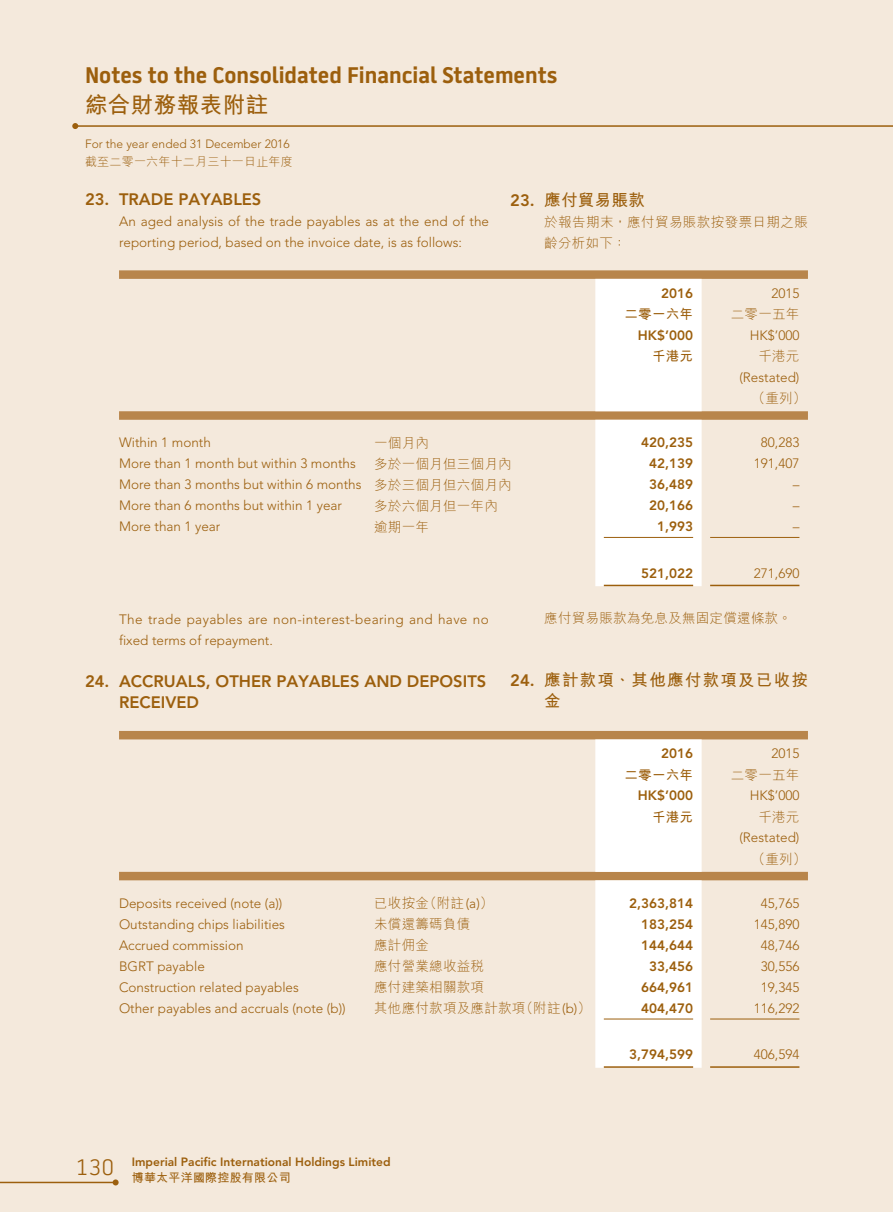
<style>
.page{position:relative;width:893px;height:1212px;background:#f4e9dc}
.page>*{position:absolute;margin:0;border:0;box-sizing:border-box;transform-origin:0 0}
.t1{font:700 22.5px "Battersea";color:#9c5f0d}
.t2{font:700 22.5px "M Hei HK";letter-spacing:.02em;color:#9c5f0d}
._01_H1_E{font:800 16.5px/21px "Avenir LT Std";color:#9c5f0d}
._001_H1_C{font:700 16.5px/21px "M Hei HK";letter-spacing:.075em;color:#9c5f0d}
._50_Table_txt{font:300 13.5px "Avenir LT Std";color:#9c5f0d}
._000_txt_C{font:300 13.5px/21px "M Hei HK";letter-spacing:.02em;color:#9c5f0d}
._50_Table_txt-2{font:800 13.5px "Avenir LT Std";color:#9c5f0d}
._00_txt_E{font:300 13.5px/21px "Avenir LT Std";letter-spacing:.005em;color:#9c5f0d}
._00_txt_E-2{font:300 13.5px/21px "Avenir LT Std";letter-spacing:.03em;color:#9c5f0d}
._000_txt_C-2{font:700 13.5px "M Hei HK";letter-spacing:.02em;color:#9c5f0d}
.t3{font:800 12px "Avenir LT Std";color:#9c5f0d}
.t4{font:300 12px "Avenir LT Std";color:#9c5f0d}
.t5{font:300 12px "M Hei HK";letter-spacing:.02em;color:#9c5f0d}
.t6{font:700 12px "M Hei HK";letter-spacing:.02em;color:#9c5f0d}
.s1{font-family:"Avenir LT Std";font-weight:800}
.s2{font-family:"Avenir LT Std"}
.s3{font-family:"Battersea";font-weight:300;font-size:22.5px}
</style>
<div class="page">
<hr style="left:75px;top:125px;width:818px;height:2px;background:#9c5f0d">
<svg style="left:72px;top:123px;width:6px;height:6px"></svg>
<hr style="left:0;top:1182px;width:116px;height:1px;background:#9c5f0d">
<svg style="left:113px;top:1179px;width:6px;height:6px"></svg>
<svg style="left:119px;top:270px;width:689px;height:150px"></svg>
<div style="left:595px;top:279px;width:107px;height:307px;background:#fff"></div>
<hr style="left:604px;top:537px;width:89px;height:1px;background:#9c5f0d">
<hr style="left:710px;top:537px;width:89px;height:1px;background:#9c5f0d">
<hr style="left:604px;top:585px;width:89px;height:1px;background:#9c5f0d">
<hr style="left:710px;top:585px;width:89px;height:1px;background:#9c5f0d">
<svg style="left:119px;top:731px;width:689px;height:149px"></svg>
<div style="left:595px;top:739px;width:107px;height:329px;background:#fff"></div>
<hr style="left:604px;top:1018px;width:89px;height:1px;background:#9c5f0d">
<hr style="left:710px;top:1018px;width:89px;height:1px;background:#9c5f0d">
<hr style="left:604px;top:1066px;width:89px;height:2px;background:#9c5f0d">
<hr style="left:710px;top:1066px;width:89px;height:2px;background:#9c5f0d">
<h1 class="t1" style="left:85px;top:61px;width:474px">Notes to the Consolidated Financial Statements</h1>
<h1 class="t2" style="left:85px;top:88px;width:185px">綜合財務報表附註</h1>
<p class="t4" style="left:85px;top:137px;width:206px">For the year ended 31 December 2016</p>
<p class="t5" style="left:85px;top:156px;width:209px">截至二零一六年十二月三十一日止年度</p>
<p class="_01_H1_E" style="left:85px;top:189px;width:178px">23. TRADE PAYABLES</p>
<p class="_00_txt_E" style="left:119px;top:211px;width:372px">An aged analysis of the trade payables as at the end of the reporting period, based on the invoice date, is as follows:</p>
<p class="_001_H1_C" style="left:510px;top:188px;width:136px"><span class="s1">23.</span> 應付貿易賬款</p>
<p class="_000_txt_C" style="left:544px;top:211px;width:265px">於報告期末，應付貿易賬款按發票日期之賬齡分析如下：</p>
<p class="_50_Table_txt-2" style="left:661px;top:285px;width:33px">2016</p>
<p class="_50_Table_txt" style="left:771px;top:285px;width:30px">2015</p>
<p class="_000_txt_C-2" style="left:624px;top:304px;width:70px">二零一六年</p>
<p class="_000_txt_C" style="left:731px;top:303px;width:70px">二零一五年</p>
<p class="_50_Table_txt-2" style="left:638px;top:327px;width:57px">HK$’000</p>
<p class="_50_Table_txt" style="left:750px;top:327px;width:51px">HK$’000</p>
<p class="_000_txt_C-2" style="left:652px;top:346px;width:43px">千港元</p>
<p class="_000_txt_C" style="left:758px;top:345px;width:43px">千港元</p>
<p class="_50_Table_txt" style="left:739px;top:369px;width:62px">(Restated)</p>
<p class="_000_txt_C" style="left:752px;top:387px;width:56px">（重列）</p>
<p class="_50_Table_txt" style="left:119px;top:434px;width:93px">Within 1 month</p>
<p class="_000_txt_C" style="left:374px;top:432px;width:56px">一個月內</p>
<p class="_50_Table_txt-2" style="left:641px;top:434px;width:53px">420,235</p>
<p class="_50_Table_txt" style="left:761px;top:434px;width:40px">80,283</p>
<p class="_50_Table_txt" style="left:119px;top:455px;width:238px">More than 1 month but within 3 months</p>
<p class="_000_txt_C" style="left:374px;top:453px;width:139px">多於一個月但三個月內</p>
<p class="_50_Table_txt-2" style="left:649px;top:455px;width:45px">42,139</p>
<p class="_50_Table_txt" style="left:754px;top:455px;width:47px">191,407</p>
<p class="_50_Table_txt" style="left:119px;top:476px;width:244px">More than 3 months but within 6 months</p>
<p class="_000_txt_C" style="left:374px;top:474px;width:139px">多於三個月但六個月內</p>
<p class="_50_Table_txt-2" style="left:649px;top:476px;width:45px">36,489</p>
<p class="_50_Table_txt" style="left:793px;top:476px;width:8px">–</p>
<p class="_50_Table_txt" style="left:119px;top:497px;width:224px">More than 6 months but within 1 year</p>
<p class="_000_txt_C" style="left:374px;top:495px;width:125px">多於六個月但一年內</p>
<p class="_50_Table_txt-2" style="left:649px;top:497px;width:45px">20,166</p>
<p class="_50_Table_txt" style="left:793px;top:497px;width:8px">–</p>
<p class="_50_Table_txt" style="left:119px;top:518px;width:103px">More than 1 year</p>
<p class="_000_txt_C" style="left:374px;top:516px;width:56px">逾期一年</p>
<p class="_50_Table_txt-2" style="left:657px;top:518px;width:37px">1,993</p>
<p class="_50_Table_txt" style="left:793px;top:518px;width:8px">–</p>
<p class="_50_Table_txt-2" style="left:641px;top:565px;width:53px">521,022</p>
<p class="_50_Table_txt" style="left:754px;top:565px;width:47px">271,690</p>
<p class="_00_txt_E-2" style="left:119px;top:608px;width:371px">The trade payables are non-interest-bearing and have no fixed terms of repayment.</p>
<p class="_01_H1_E" style="left:119px;top:670px;width:369px;text-indent:-34px">24. ACCRUALS, OTHER PAYABLES AND DEPOSITS<br>RECEIVED</p>
<p class="_000_txt_C" style="left:544px;top:607px;width:249px">應付貿易賬款為免息及無固定償還條款。</p>
<p class="_001_H1_C" style="left:544px;top:668px;width:265px;text-indent:-34px"><span class="s1">24.</span> 應計款項、其他應付款項及已收按金</p>
<p class="_50_Table_txt-2" style="left:661px;top:745px;width:33px">2016</p>
<p class="_50_Table_txt" style="left:771px;top:745px;width:30px">2015</p>
<p class="_000_txt_C-2" style="left:624px;top:765px;width:70px">二零一六年</p>
<p class="_000_txt_C" style="left:731px;top:764px;width:70px">二零一五年</p>
<p class="_50_Table_txt-2" style="left:638px;top:787px;width:57px">HK$’000</p>
<p class="_50_Table_txt" style="left:750px;top:787px;width:51px">HK$’000</p>
<p class="_000_txt_C-2" style="left:652px;top:807px;width:43px">千港元</p>
<p class="_000_txt_C" style="left:758px;top:806px;width:43px">千港元</p>
<p class="_50_Table_txt" style="left:739px;top:829px;width:62px">(Restated)</p>
<p class="_000_txt_C" style="left:752px;top:848px;width:56px">（重列）</p>
<p class="_50_Table_txt" style="left:119px;top:895px;width:165px">Deposits received (note (a))</p>
<p class="_000_txt_C" style="left:374px;top:892px;width:121px">已收按金（附註<span class="s2">(a)</span>）</p>
<p class="_50_Table_txt-2" style="left:629px;top:895px;width:65px">2,363,814</p>
<p class="_50_Table_txt" style="left:761px;top:895px;width:40px">45,765</p>
<p class="_50_Table_txt" style="left:119px;top:916px;width:167px">Outstanding chips liabilities</p>
<p class="_000_txt_C" style="left:374px;top:913px;width:98px">未償還籌碼負債</p>
<p class="_50_Table_txt-2" style="left:641px;top:916px;width:53px">183,254</p>
<p class="_50_Table_txt" style="left:754px;top:916px;width:47px">145,890</p>
<p class="_50_Table_txt" style="left:119px;top:937px;width:126px">Accrued commission</p>
<p class="_000_txt_C" style="left:374px;top:934px;width:56px">應計佣金</p>
<p class="_50_Table_txt-2" style="left:641px;top:937px;width:53px">144,644</p>
<p class="_50_Table_txt" style="left:761px;top:937px;width:40px">48,746</p>
<p class="_50_Table_txt" style="left:119px;top:958px;width:87px">BGRT payable</p>
<p class="_000_txt_C" style="left:374px;top:955px;width:111px">應付營業總收益稅</p>
<p class="_50_Table_txt-2" style="left:649px;top:958px;width:45px">33,456</p>
<p class="_50_Table_txt" style="left:761px;top:958px;width:40px">30,556</p>
<p class="_50_Table_txt" style="left:119px;top:979px;width:181px">Construction related payables</p>
<p class="_000_txt_C" style="left:374px;top:976px;width:111px">應付建築相關款項</p>
<p class="_50_Table_txt-2" style="left:641px;top:979px;width:53px">664,961</p>
<p class="_50_Table_txt" style="left:761px;top:979px;width:40px">19,345</p>
<p class="_50_Table_txt" style="left:119px;top:1000px;width:228px">Other payables and accruals (note (b))</p>
<p class="_000_txt_C" style="left:374px;top:997px;width:218px">其他應付款項及應計款項（附註<span class="s2">(b)</span>）</p>
<p class="_50_Table_txt-2" style="left:641px;top:1000px;width:53px">404,470</p>
<p class="_50_Table_txt" style="left:754px;top:1000px;width:47px">116,292</p>
<p class="_50_Table_txt-2" style="left:629px;top:1046px;width:65px">3,794,599</p>
<p class="_50_Table_txt" style="left:754px;top:1046px;width:47px">406,594</p>
<p class="t3" style="left:76px;top:1155px;width:316px"><span class="s3">130</span> Imperial Pacific International Holdings Limited</p>
<p class="t6" style="left:132px;top:1169px;width:160px">博華太平洋國際控股有限公司</p>
</div>
